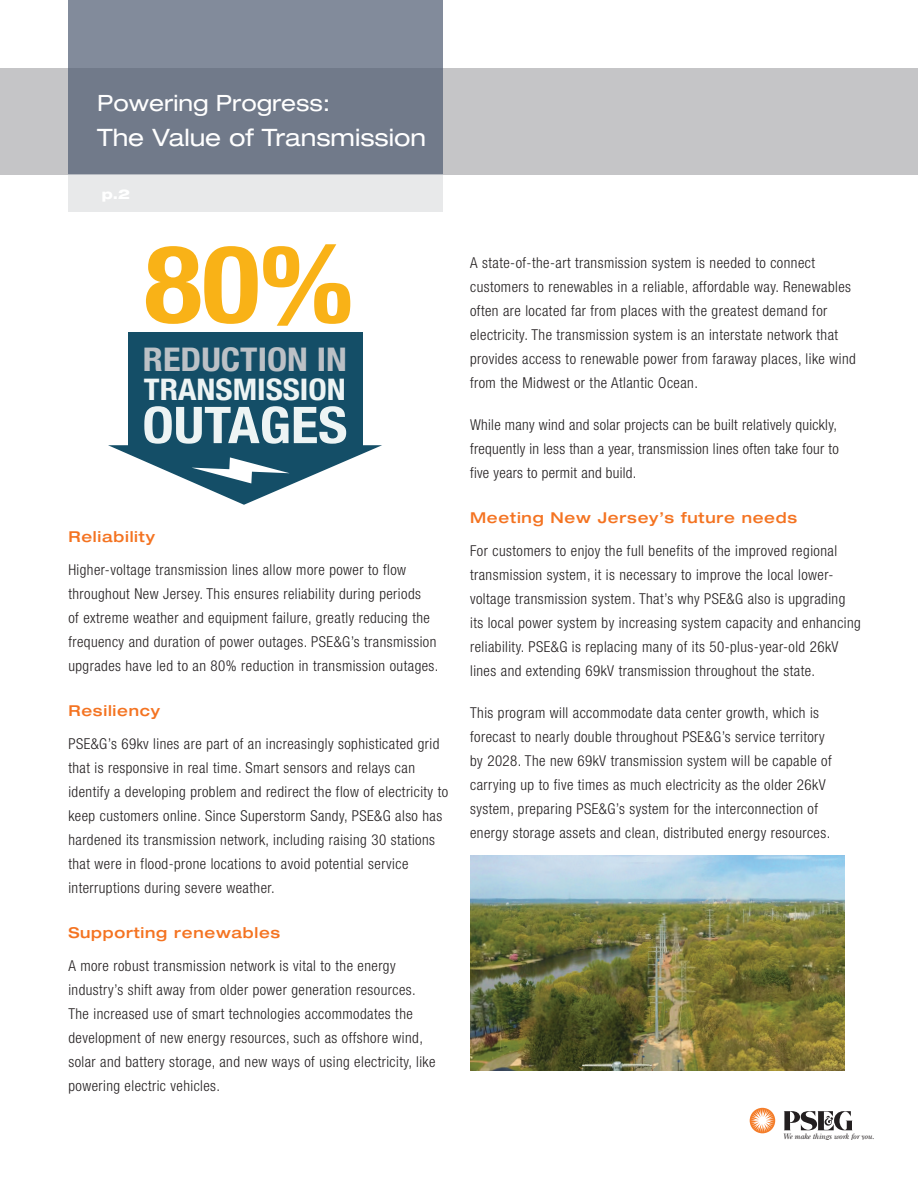
<style>
.page{position:relative;width:918px;height:1188px;background:#fff}
.page>*{position:absolute;margin:0;border:0;box-sizing:border-box;transform-origin:0 0}
.t1{font:700 condensed 108.15px "Helvetica Neue";color:#f9b217;scale:1.11 1}
.t2{font:700 condensed 50.7px "Helvetica Neue";color:#edf4f4;scale:1.11 1}
.t3{font:700 condensed 32.55px "Helvetica Neue";color:#bcc1c6;scale:1.11 1}
.t4{font:700 condensed 29.7px "Helvetica Neue";color:#edf4f4;scale:1.11 1}
.t5{font:expanded 24px "Helvetica Neue";color:#fff}
.t6{font:expanded 22.5px "Helvetica Neue";color:#fff}
.t7{font:300 condensed 15px/24px "Helvetica Neue";letter-spacing:.03em;color:#231f20}
.t8{font:500 expanded 15px "Helvetica Neue";letter-spacing:.05em;color:#f47321}
.t9{font:800 expanded 13.5px "Helvetica Neue";color:#fff}
.t10{font:italic 8.1px "New Baskerville";letter-spacing:-.005em;color:#231f20}
</style>
<div class="page">
<div style="left:0;top:68px;width:918px;height:107px;background:#c5c5c7"></div>
<div style="left:68px;top:0;width:375px;height:175px;background:linear-gradient(to right,#788191,#788191)"></div>
<div style="left:68px;top:175px;width:375px;height:37px;background:#e8e9ea"></div>
<svg style="left:750px;top:1108px;width:25px;height:25px"></svg>
<svg style="left:751px;top:1109px;width:23px;height:23px"></svg>
<svg style="left:784px;top:1111px;width:69px;height:19px"></svg>
<img style="left:470px;top:856px;width:374px;height:215px">
<div style="left:128px;top:332px;width:234px;height:121px;background:#144e67"></div>
<svg style="left:108px;top:445px;width:274px;height:60px"></svg>
<h3 class="t6" style="left:97px;top:89px;width:235px">Powering Progress:</h3>
<h3 class="t5" style="left:97px;top:123px;width:330px">The Value of Transmission</h3>
<p class="t9" style="left:102px;top:185px;width:30px">p.2</p>
<h1 class="t1" style="left:144px;top:194px;width:190px">80%</h1>
<h3 class="t3" style="left:143px;top:333px;width:185px">REDUCTION IN</h3>
<h3 class="t4" style="left:144px;top:365px;width:183px">TRANSMISSION</h3>
<h2 class="t2" style="left:142px;top:383px;width:186px">OUTAGES</h2>
<p class="t8" style="left:68px;top:527px;width:88px">Reliability</p>
<p class="t7" style="left:68px;top:557px;width:372px">Higher-voltage transmission lines allow more power to flow throughout New Jersey. This ensures reliability during periods<br>of extreme weather and equipment failure, greatly reducing the frequency and duration of power outages. PSE&amp;G’s transmission upgrades have led to an 80% reduction in transmission outages.</p>
<p class="t8" style="left:68px;top:701px;width:93px">Resiliency</p>
<p class="t7" style="left:68px;top:731px;width:381px">PSE&amp;G’s 69kv lines are part of an increasingly sophisticated grid that is responsive in real time. Smart sensors and relays can identify a developing problem and redirect the flow of electricity to keep customers online. Since Superstorm Sandy, PSE&amp;G also has hardened its transmission network, including raising 30 stations that were in flood-prone locations to avoid potential service interruptions during severe weather.</p>
<p class="t8" style="left:68px;top:923px;width:213px">Supporting renewables</p>
<p class="t7" style="left:68px;top:953px;width:369px">A more robust transmission network is vital to the energy industry’s shift away from older power generation resources.<br>The increased use of smart technologies accommodates the development of new energy resources, such as offshore wind, solar and battery storage, and new ways of using electricity, like powering electric vehicles.</p>
<p class="t7" style="left:470px;top:251px;width:387px">A state-of-the-art transmission system is needed to connect customers to renewables in a reliable, affordable way. Renewables often are located far from places with the greatest demand for electricity. The transmission system is an interstate network that provides access to renewable power from faraway places, like wind from the Midwest or the Atlantic Ocean.</p>
<p class="t7" style="left:470px;top:413px;width:370px;text-align:justify">While many wind and solar projects can be built relatively quickly, frequently in less than a year, transmission lines often take four to five years to permit and build.</p>
<p class="t8" style="left:470px;top:509px;width:329px">Meeting New Jersey’s future needs</p>
<p class="t7" style="left:470px;top:539px;width:392px">For customers to enjoy the full benefits of the improved regional transmission system, it is necessary to improve the local lower&shy;voltage transmission system. That’s why PSE&amp;G also is upgrading its local power system by increasing system capacity and enhancing reliability. PSE&amp;G is replacing many of its 50-plus-year-old 26kV lines and extending 69kV transmission throughout the state.</p>
<p class="t7" style="left:470px;top:701px;width:363px">This program will accommodate data center growth, which is forecast to nearly double throughout PSE&amp;G’s service territory by 2028. The new 69kV transmission system will be capable of carrying up to five times as much electricity as the older 26kV system, preparing PSE&amp;G’s system for the interconnection of energy storage assets and clean, distributed energy resources.</p>
<p class="t10" style="left:783px;top:1131px;width:93px">We make things work for you.</p>
</div>
